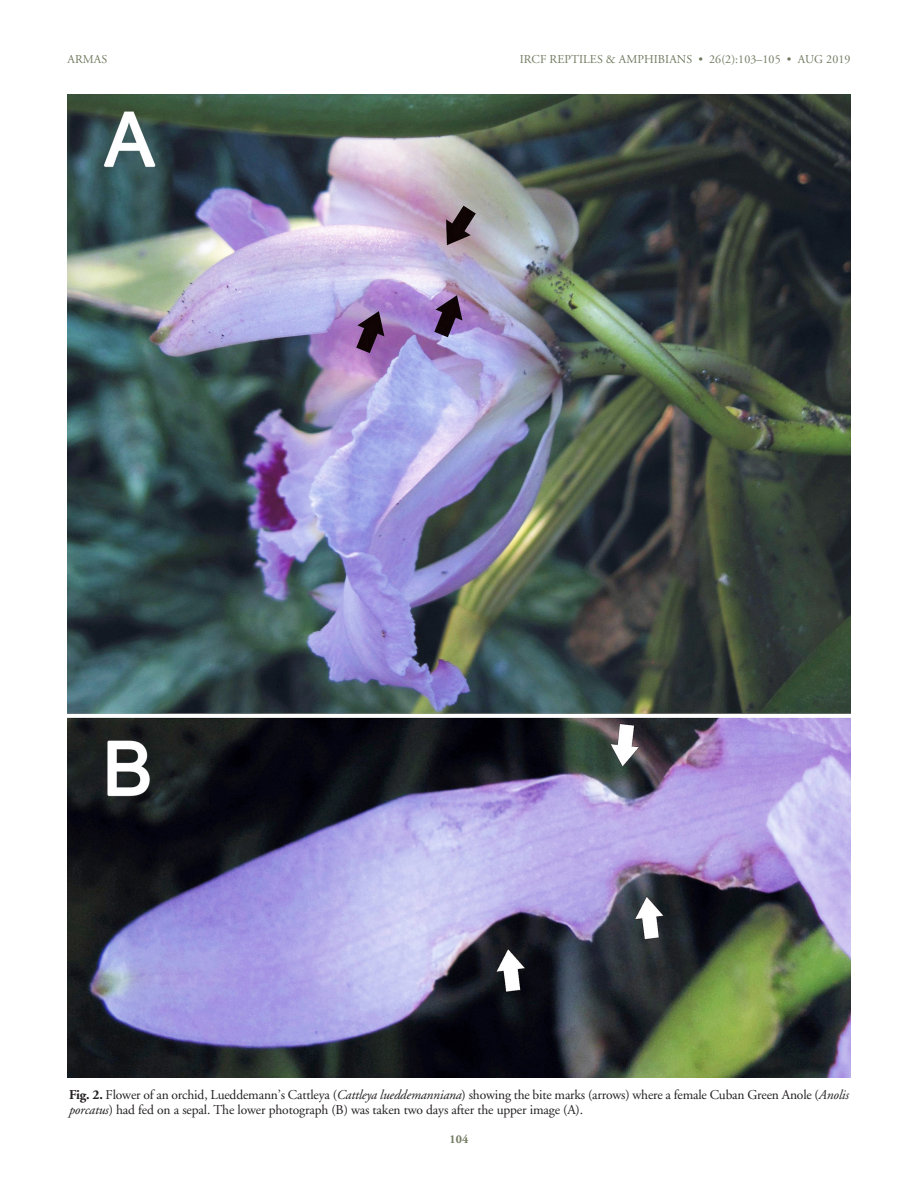
<style>
.page{position:relative;width:918px;height:1188px;background:#fff}
.page>*{position:absolute;margin:0;border:0;box-sizing:border-box;transform-origin:0 0}
.Figure_Caption{font:13.5px/15px "Adobe Garamond";letter-spacing:-.01em;color:#231f20}
.Running_Head_RIGHT{font:12px "Adobe Garamond";letter-spacing:.005em;color:#717a60}
.Running_Head_LEFT{font:12px "Adobe Garamond";letter-spacing:.005em;color:#717a60}
.Running_Head_LEFT-2{font:700 12px "Adobe Garamond";color:#717a60}
.s1{font-weight:700}
.s2{font-style:italic}
</style>
<div class="page">
<img style="left:68px;top:94px;width:782px;height:983px">
<p class="Running_Head_LEFT" style="left:68px;top:53px;width:41px">ARMAS</p>
<p class="Running_Head_RIGHT" style="left:520px;top:53px;width:332px">IRCF REPTILES &amp; AMPHIBIANS • 26(2):103–105 • AUG 2019</p>
<p class="Figure_Caption" style="left:69px;top:1087px;width:781px"><span class="s1">Fig. 2.</span> Flower of an orchid, Lueddemann’s Cattleya (<span class="s2">Cattleya lueddemanniana</span>) showing the bite marks (arrows) where a female Cuban Green Anole (<span class="s2">Anolis porcatus</span>) had fed on a sepal. The lower photograph (B) was taken two days after the upper image (A).</p>
<p class="Running_Head_LEFT-2" style="left:450px;top:1132px;width:20px">104</p>
</div>
